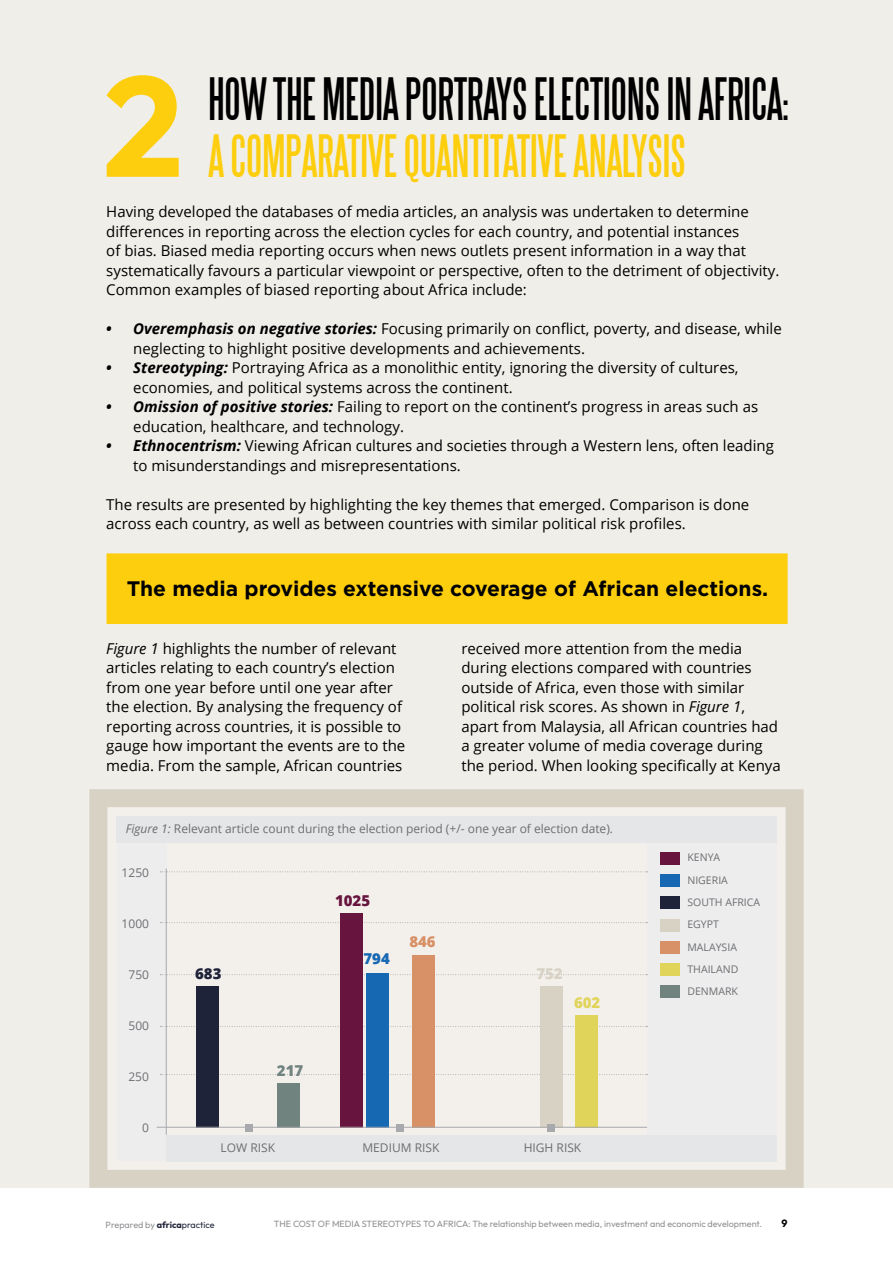
<style>
.page{position:relative;width:893px;height:1263px;background:#fff}
.page>*{position:absolute;margin:0;border:0;box-sizing:border-box;transform-origin:0 0}
.t1{font:700 141.6px "Outfit";color:#fdce0d}
.t2{font:48px "Steelfish";color:#000}
.t3{font:48px "Steelfish";color:#fdce0d}
.t4{font:700 21px "Gotham";color:#000}
.t5{font:15px/19.5px "Open Sans";color:#000}
.t6{font:800 15px "Open Sans";color:#67153e}
.t7{font:800 15px "Open Sans";color:#1f2339}
.t8{font:800 15px "Open Sans";color:#70837e}
.t9{font:800 15px "Open Sans";color:#d89166}
.t10{font:800 15px "Open Sans";color:#d8d2c5}
.t11{font:800 15px "Open Sans";color:#e1d45b}
.t12{font:800 15px "Open Sans";color:#1768b3}
.t13{font:12px "Open Sans";color:#6d6e71}
.t14{font:10.5px/22.4px "Open Sans";color:#6d6e71}
.t15{font:700 10.5px "Outfit";color:#000}
.t16{font:9px "Outfit";color:#8f9194}
.s1{font-weight:700;font-style:italic}
.s2{font-style:italic}
.s3{font-weight:700;color:#23253b}
.s4{color:#23253b}
</style>
<div class="page">
<div style="left:0;top:0;width:893px;height:1188px;background:#f0eee9"></div>
<div style="left:107px;top:553px;width:681px;height:71px;background:#fdce0d;border:2px solid #fdce0d"></div>
<div style="left:89px;top:789px;width:715px;height:399px;background:#f3f0ec;border:18px solid #d8d2c5"></div>
<div style="left:647px;top:842px;width:130px;height:293px;background:#ededee"></div>
<div style="left:117px;top:842px;width:50px;height:319px;background:#ededee"></div>
<div style="left:117px;top:816px;width:660px;height:26px;background:#e4e6e7"></div>
<svg style="left:160px;top:871px;width:487px;height:1px"></svg>
<svg style="left:160px;top:922px;width:487px;height:1px"></svg>
<svg style="left:160px;top:974px;width:487px;height:1px"></svg>
<svg style="left:160px;top:1026px;width:487px;height:1px"></svg>
<svg style="left:160px;top:1074px;width:487px;height:1px"></svg>
<div style="left:166px;top:1135px;width:611px;height:26px;background:#e4e6e7"></div>
<div style="left:197px;top:986px;width:22px;height:141px;background:#1f2339"></div>
<div style="left:278px;top:1083px;width:22px;height:44px;background:#70837e"></div>
<div style="left:340px;top:913px;width:22px;height:214px;background:#67153e"></div>
<div style="left:366px;top:973px;width:22px;height:154px;background:#1768b3"></div>
<div style="left:412px;top:955px;width:22px;height:172px;background:#d89166"></div>
<div style="left:540px;top:986px;width:22px;height:141px;background:#d8d2c5"></div>
<div style="left:575px;top:1015px;width:22px;height:112px;background:#e1d45b"></div>
<hr style="left:157px;top:1127px;width:490px;height:1px;background:#a7a9ac">
<hr style="left:166px;top:868px;width:1px;height:267px;background:#a7a9ac">
<div style="left:245px;top:1124px;width:8px;height:7px;background:#a7a9ac"></div>
<div style="left:396px;top:1124px;width:8px;height:7px;background:#a7a9ac"></div>
<div style="left:547px;top:1124px;width:8px;height:7px;background:#a7a9ac"></div>
<div style="left:660px;top:852px;width:20px;height:13px;background:#67153e"></div>
<div style="left:660px;top:875px;width:20px;height:12px;background:#1768b3"></div>
<div style="left:660px;top:897px;width:20px;height:12px;background:#1f2339"></div>
<div style="left:660px;top:919px;width:20px;height:12px;background:#d8d2c5"></div>
<div style="left:660px;top:941px;width:20px;height:12px;background:#d89166"></div>
<div style="left:660px;top:963px;width:20px;height:12px;background:#e1d45b"></div>
<div style="left:660px;top:985px;width:20px;height:12px;background:#70837e"></div>
<h1 class="t1" style="left:103px;top:33px;width:81px">2</h1>
<h2 class="t2" style="left:208px;top:71px;width:582px">HOW THE MEDIA PORTRAYS ELECTIONS IN AFRICA:</h2>
<h2 class="t3" style="left:208px;top:128px;width:452px">ACO MPARATIVE QUANTITATIVE ANALYSIS</h2>
<p class="t5" style="left:106px;top:202px;width:675px">Having developed the databases of media articles, an analysis was undertaken to determine differences in reporting across the election cycles for each country, and potential instances<br>of bias. Biased media reporting occurs when news outlets present information in a way that systematically favours a particular viewpoint or perspective, often to the detriment of objectivity.<br>Common examples of biased reporting about Africa include:</p>
<p class="t5" style="left:133px;top:319px;width:650px;text-indent:-27px"><span class="s1">• Overemphasis on negative stories:</span> Focusing primarily on conflict, poverty, and disease, while neglecting to highlight positive developments and achievements.</p>
<p class="t5" style="left:133px;top:358px;width:607px;text-indent:-27px"><span class="s1">• Stereotyping:</span> Portraying Africa as a monolithic entity, ignoring the diversity of cultures, economies, and political systems across the continent.</p>
<p class="t5" style="left:133px;top:397px;width:626px;text-indent:-27px"><span class="s1">• Omission of positive stories:</span> Failing to report on the continent’s progress in areas such as education, healthcare, and technology.</p>
<p class="t5" style="left:133px;top:436px;width:642px;text-indent:-27px"><span class="s1">• Ethnocentrism:</span> Viewing African cultures and societies through a Western lens, often leading to misunderstandings and misrepresentations.</p>
<p class="t5" style="left:106px;top:494px;width:645px">The results are presented by highlighting the key themes that emerged. Comparison is done across each country, as well as between countries with similar political risk profiles.</p>
<h3 class="t4" style="left:127px;top:575px;width:643px">The media provides extensive coverage of African elections.</h3>
<p class="t5" style="left:106px;top:638px;width:300px"><span class="s2">Figure 1</span> highlights the number of relevant articles relating to each country’s election from one year before until one year after the election. By analysing the frequency of reporting across countries, it is possible to gauge how important the events are to the media. From the sample, African countries</p>
<p class="t5" style="left:461px;top:638px;width:321px">received more attention from the media during elections compared with countries outside of Africa, even those with similar political risk scores. As shown in <span class="s2">Figure 1</span>, apart from Malaysia, all African countries had a greater volume of media coverage during the period. When looking specifically at Kenya</p>
<p class="t13" style="left:126px;top:820px;width:489px"><span class="s2">Figure 1:</span> Relevant article count during the election period (+/- one year of election date).</p>
<p class="t13" style="left:122px;top:864px;width:29px">1250</p>
<p class="t13" style="left:122px;top:915px;width:29px">1000</p>
<p class="t13" style="left:128px;top:966px;width:22px">750</p>
<p class="t13" style="left:128px;top:1017px;width:22px">500</p>
<p class="t13" style="left:128px;top:1068px;width:22px">250</p>
<p class="t13" style="left:142px;top:1119px;width:8px">0</p>
<p class="t7" style="left:195px;top:962px;width:28px">683</p>
<p class="t6" style="left:335px;top:889px;width:37px">1025</p>
<p class="t12" style="left:363px;top:947px;width:28px">794</p>
<p class="t9" style="left:409px;top:930px;width:28px">846</p>
<p class="t8" style="left:277px;top:1059px;width:28px">217</p>
<p class="t10" style="left:536px;top:962px;width:28px">752</p>
<p class="t11" style="left:574px;top:991px;width:28px">602</p>
<p class="t13" style="left:221px;top:1139px;width:56px">LOW RISK</p>
<p class="t13" style="left:362px;top:1139px;width:79px">MEDIUM RISK</p>
<p class="t13" style="left:524px;top:1139px;width:59px">HIGH RISK</p>
<p class="t14" style="left:687px;top:846px;width:74px">KENYA<br>NIGERIA<br>SOUTH AFRICA<br>EGYPT<br>MALAYSIA<br>THAILAND<br>DENMARK</p>
<p class="t16" style="left:106px;top:1219px;width:110px">Prepared by <span class="s3">africa</span><span class="s4">practice</span></p>
<p class="t16" style="left:274px;top:1218px;width:490px">The Cost of Media Stereotypes to Africa: The relationship between media, investment and economic development.</p>
<p class="t15" style="left:781px;top:1216px;width:8px">9</p>
</div>
